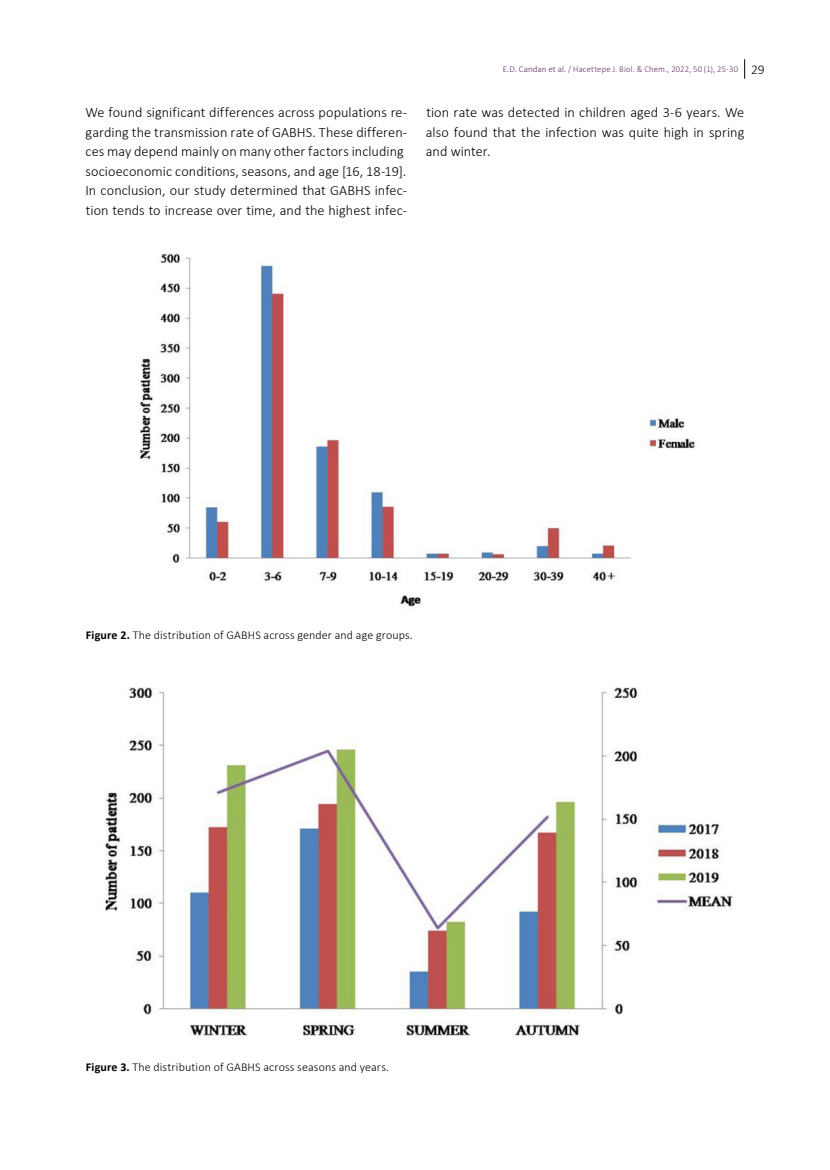
<style>
.page{position:relative;width:830px;height:1170px;background:#fff}
.page>*{position:absolute;margin:0;border:0;box-sizing:border-box;transform-origin:0 0}
.t1{font:300 14.25px/19.5px "Calibri";letter-spacing:.005em;color:#000}
.t2{font:300 12px "Calibri";letter-spacing:.01em;color:#000}
.t3{font:300 9px "Calibri";letter-spacing:.02em;color:#642e68}
.s1{font-size:13.5px;color:#000}
.s2{font-weight:700}
</style>
<div class="page">
<svg style="left:744px;top:59px;width:1px;height:20px"></svg>
<img style="left:140px;top:253px;width:555px;height:354px">
<img style="left:105px;top:687px;width:628px;height:349px">
<p class="t3" style="left:502px;top:63px;width:263px">E.D. Candan et al. / Hacettepe J. Biol. &amp; Chem., 2022, 50 (1), 25-30 <span class="s1">29</span></p>
<p class="t1" style="left:85px;top:103px;width:323px">We found significant differences across populations re&shy;garding the transmission rate of GABHS. These differen&shy;ces may depend mainly on many other factors including socioeconomic conditions, seasons, and age [16, 18-19].<br>In conclusion, our study determined that GABHS infec&shy;tion tends to increase over time, and the highest infec-</p>
<p class="t1" style="left:425px;top:103px;width:320px;text-align:justify">tion rate was detected in children aged 3-6 years. We also found that the infection was quite high in spring and winter.</p>
<p class="t2" style="left:86px;top:627px;width:328px"><span class="s2">Figure 2.</span> The distribution of GABHS across gender and age groups.</p>
<p class="t2" style="left:86px;top:1059px;width:304px"><span class="s2">Figure 3.</span> The distribution of GABHS across seasons and years.</p>
</div>
